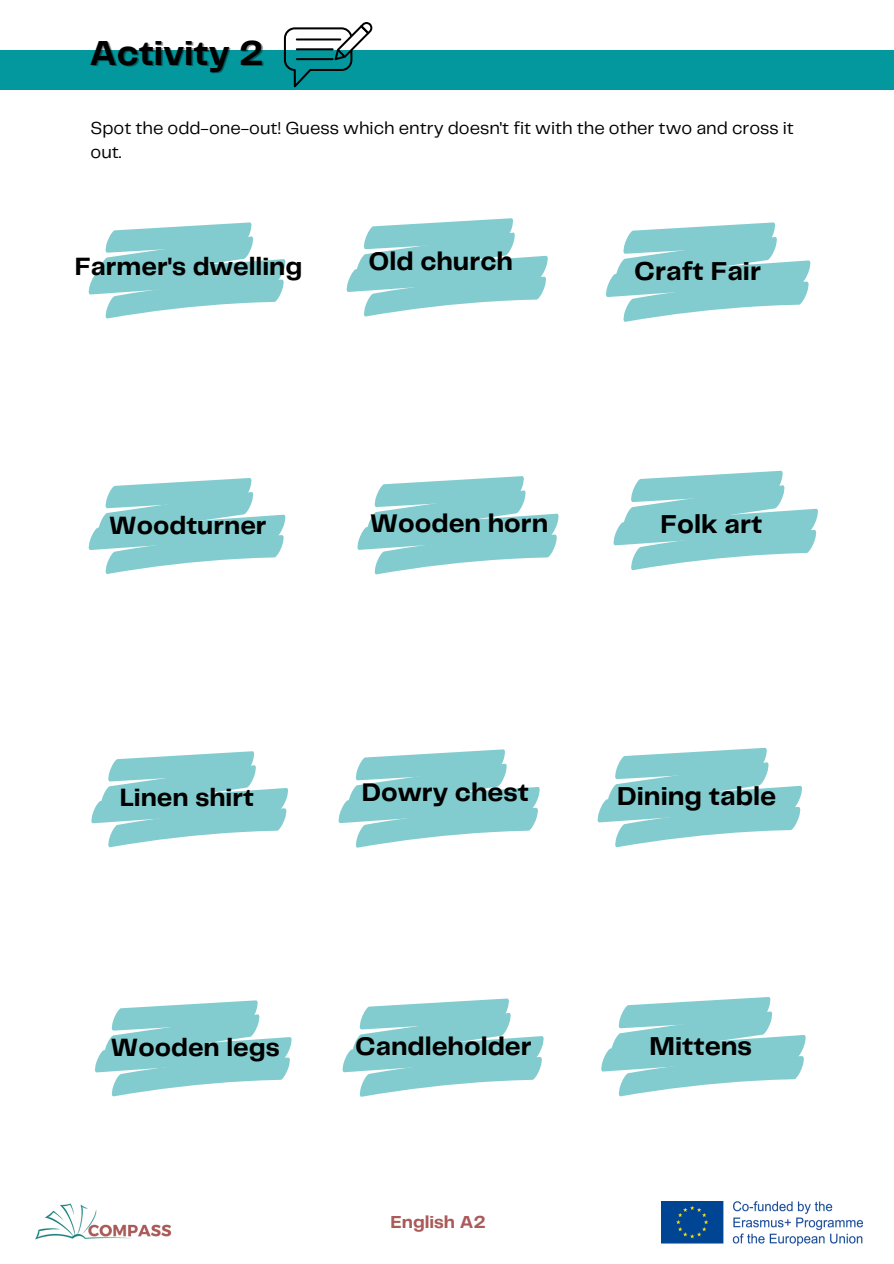
<style>
.page{position:relative;width:894px;height:1264px;background:#fff}
.page>*{position:absolute;margin:0;border:0;box-sizing:border-box;transform-origin:0 0}
.t1{font:700 36px "Telegraf";color:#000}
.t2{font:700 26.85px "Telegraf";color:#000}
.t3{font:700 26.4px "Telegraf";color:#000}
.t4{font:700 25.95px "Telegraf";color:#000}
.t5{font:18px/23.7px "Telegraf";color:#000}
.t6{font:700 18px "Telegraf";color:#aa5a58}
</style>
<div class="page">
<svg style="left:88px;top:222px;width:197px;height:97px"></svg>
<svg style="left:88px;top:478px;width:197px;height:96px"></svg>
<svg style="left:613px;top:470px;width:205px;height:100px"></svg>
<svg style="left:601px;top:997px;width:204px;height:99px"></svg>
<svg style="left:606px;top:222px;width:204px;height:100px"></svg>
<svg style="left:597px;top:747px;width:205px;height:100px"></svg>
<svg style="left:91px;top:751px;width:197px;height:96px"></svg>
<svg style="left:338px;top:749px;width:202px;height:99px"></svg>
<svg style="left:357px;top:476px;width:201px;height:99px"></svg>
<svg style="left:95px;top:1000px;width:197px;height:96px"></svg>
<svg style="left:346px;top:218px;width:202px;height:99px"></svg>
<svg style="left:342px;top:998px;width:202px;height:99px"></svg>
<div style="left:0;top:50px;width:893px;height:40px;background:#03989e"></div>
<svg style="left:284px;top:22px;width:89px;height:65px"></svg>
<img style="left:661px;top:1201px;width:201px;height:44px">
<img style="left:35px;top:1203px;width:137px;height:37px">
<p class="t1" style="left:89px;top:37px;width:176px">Activity 2</p>
<p class="t5" style="left:91px;top:117px;width:704px">Spot the odd-one-out! Guess which entry doesn't fit with the other two and cross it out.</p>
<p class="t4" style="left:75px;top:255px;width:229px">Farmer's dwelling</p>
<p class="t3" style="left:368px;top:250px;width:146px">Old church</p>
<p class="t2" style="left:634px;top:259px;width:128px">Craft Fair</p>
<p class="t4" style="left:109px;top:514px;width:159px">Woodturner</p>
<p class="t3" style="left:369px;top:512px;width:180px">Wooden horn</p>
<p class="t2" style="left:660px;top:512px;width:103px">Folk art</p>
<p class="t4" style="left:120px;top:786px;width:135px">Linen shirt</p>
<p class="t3" style="left:362px;top:781px;width:168px">Dowry chest</p>
<p class="t2" style="left:617px;top:785px;width:161px">Dining table</p>
<p class="t4" style="left:110px;top:1036px;width:171px">Wooden legs</p>
<p class="t3" style="left:355px;top:1035px;width:178px">Candleholder</p>
<p class="t6" style="left:390px;top:1214px;width:97px">English A2</p>
<p class="t2" style="left:649px;top:1034px;width:104px">Mittens</p>
</div>
